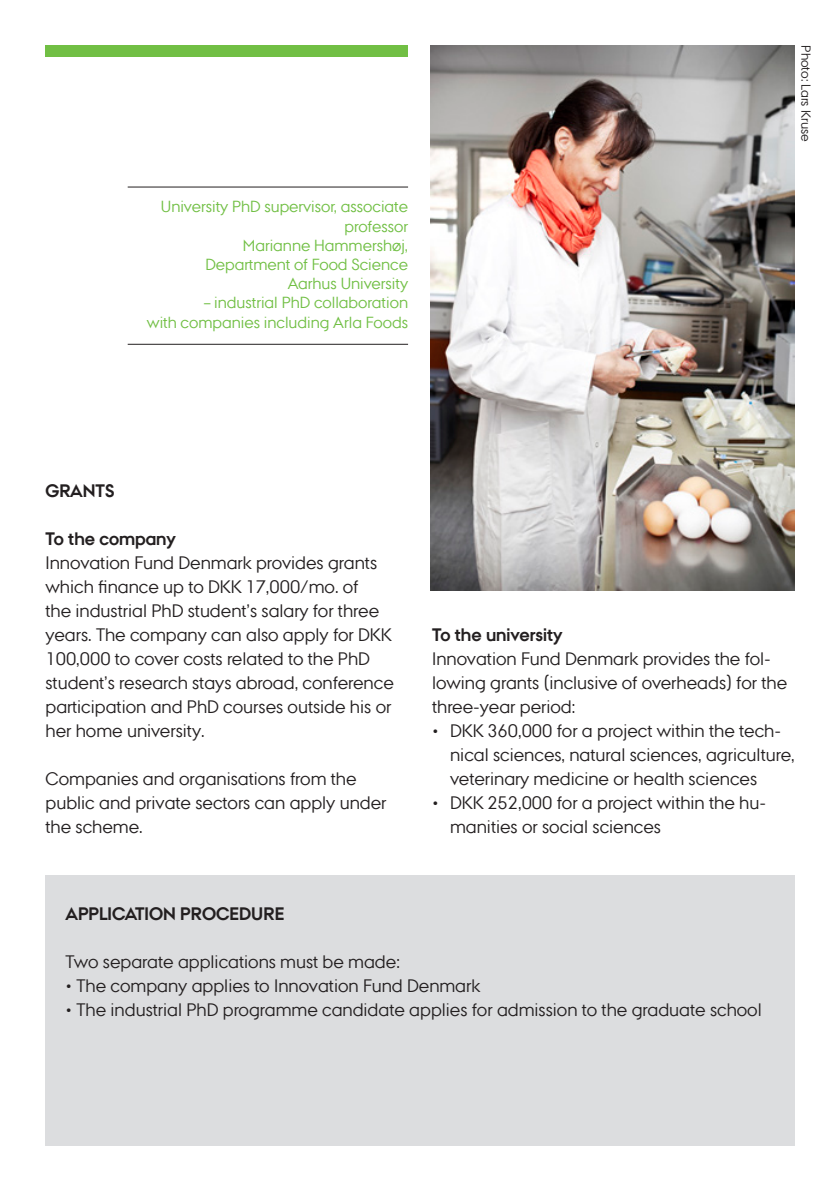
<style>
.page{position:relative;width:840px;height:1191px;background:#fff}
.page>*{position:absolute;margin:0;border:0;box-sizing:border-box;transform-origin:0 0}
.t1{font:18px/24px "AU Passata";color:#231f20}
.t2{font:700 18px "AU Passata";color:#231f20}
.t3{font:16px/19.2px "AU Passata";color:#71bf44;text-align:right}
.t4{font:13px "AU Passata";color:#231f20}
</style>
<div class="page">
<div style="left:45px;top:874px;width:749px;height:271px;background:#dcdddf"></div>
<img style="left:430px;top:45px;width:364px;height:546px">
<div style="left:45px;top:45px;width:363px;height:12px;background:#71bf44"></div>
<hr style="left:128px;top:186px;width:280px;height:1px;background:#231f20">
<hr style="left:128px;top:344px;width:280px;height:1px;background:#231f20">
<p class="t3" style="left:161px;top:197px;width:248px">University PhD supervisor, associate professor</p>
<p class="t3" style="left:243px;top:235px;width:166px">Marianne Hammershøj,</p>
<p class="t3" style="left:205px;top:255px;width:204px">Department of Food Science</p>
<p class="t3" style="left:287px;top:274px;width:122px">Aarhus University</p>
<p class="t3" style="left:204px;top:293px;width:205px">– industrial PhD collaboration</p>
<p class="t3" style="left:147px;top:312px;width:262px">with companies including Arla Foods</p>
<p class="t4" style="left:813px;top:45px;width:98px;rotate:90deg">Photo: Lars Kruse</p>
<p class="t2" style="left:45px;top:480px;width:70px">GRANTS</p>
<p class="t2" style="left:45px;top:528px;width:132px">To the company</p>
<p class="t1" style="left:45px;top:550px;width:349px">Innovation Fund Denmark provides grants which finance up to DKK 17,000/mo. of<br>the industrial PhD student’s salary for three years. The company can also apply for DKK 100,000 to cover costs related to the PhD student’s research stays abroad, conference participation and PhD courses outside his or her home university.</p>
<p class="t1" style="left:45px;top:766px;width:342px">Companies and organisations from the public and private sectors can apply under the scheme.</p>
<p class="t2" style="left:432px;top:624px;width:132px">To the university</p>
<p class="t1" style="left:432px;top:646px;width:356px">Innovation Fund Denmark provides the fol&shy;lowing grants (inclusive of overheads) for the three-year period:</p>
<p class="t1" style="left:450px;top:718px;width:346px;text-indent:-18px">• DKK 360,000 for a project within the tech&shy;nical sciences, natural sciences, agriculture, veterinary medicine or health sciences</p>
<p class="t1" style="left:450px;top:790px;width:317px;text-indent:-18px">• DKK 252,000 for a project within the hu&shy;manities or social sciences</p>
<p class="t2" style="left:65px;top:903px;width:220px">APPLICATION PROCEDURE</p>
<p class="t1" style="left:65px;top:949px;width:335px">Two separate applications must be made:</p>
<p class="t1" style="left:65px;top:973px;width:416px">• The company applies to Innovation Fund Denmark</p>
<p class="t1" style="left:65px;top:997px;width:697px">• The industrial PhD programme candidate applies for admission to the graduate school</p>
</div>
